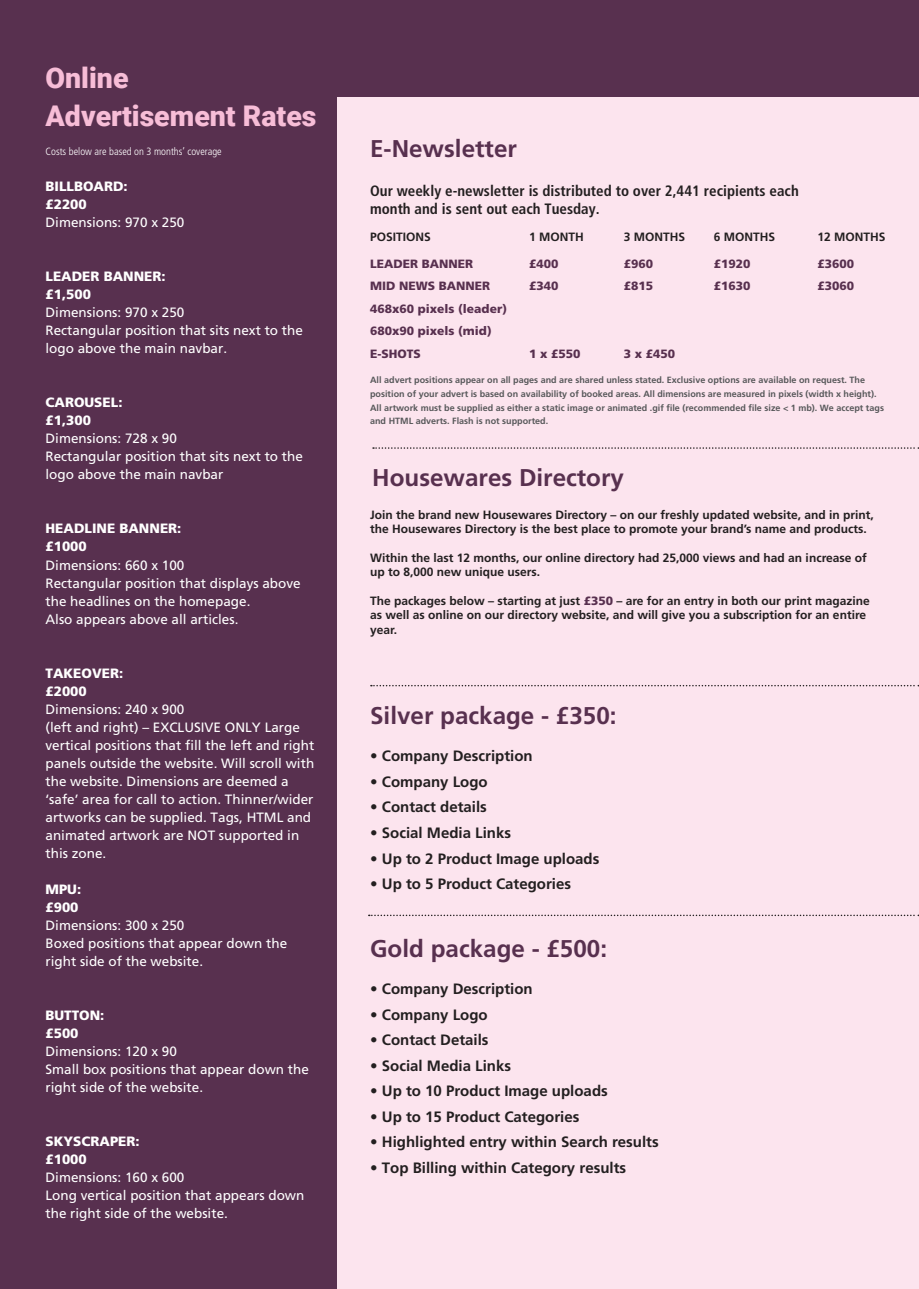
<style>
.page{position:relative;width:919px;height:1289px;background:#fff}
.page>*{position:absolute;margin:0;border:0;box-sizing:border-box;transform-origin:0 0}
.MEDIA_PACK_heading{font:900 28.5px/37.8px "Roboto";color:#f7bdd7}
.t1{font:700 24.15px "Frutiger";color:#58304f}
.t2{font:700 15px "Frutiger";color:#231f20}
.t3{font:700 condensed 15px/18px "Frutiger";color:#231f20}
.Website_body_text{font:13.5px/18px "Frutiger";color:#fff}
.Website_header{font:13.5px/18px "Frutiger";color:#fff}
.Website_header-2{font:900 13.5px/18px "Frutiger";color:#fff}
.t4{font:700 12px/14.4px "Frutiger";color:#231f20}
.t5{font:900 12px "Frutiger";color:#58304f}
.t6{font:300 condensed 10.5px "Frutiger";color:#fff}
.t7{font:700 9px/13.5px "Frutiger";color:#57585a}
.s1{font-weight:900}
.s2{font-weight:900;color:#58304f}
</style>
<div class="page">
<div style="left:0;top:0;width:918px;height:1288px;background:#fce4ee"></div>
<div style="left:0;top:0;width:918px;height:97px;background:#58304f"></div>
<div style="left:0;top:0;width:336px;height:1288px;background:#58304f"></div>
<svg style="left:373px;top:447px;width:546px;height:2px"></svg>
<svg style="left:371px;top:685px;width:548px;height:1px"></svg>
<svg style="left:369px;top:914px;width:550px;height:2px"></svg>
<p class="MEDIA_PACK_heading" style="left:45px;top:58px;width:272px">Online<br>Advertisement Rates</p>
<p class="t6" style="left:45px;top:145px;width:178px">Costs below are based on 3 months’ coverage</p>
<p class="Website_header-2" style="left:45px;top:177px;width:84px">BILLBOARD: £2200</p>
<p class="Website_body_text" style="left:45px;top:213px;width:140px">Dimensions: 970 x 250</p>
<p class="Website_header-2" style="left:45px;top:267px;width:122px">LEADER BANNER: £1,500</p>
<p class="Website_body_text" style="left:45px;top:303px;width:140px">Dimensions: 970 x 250</p>
<p class="Website_body_text" style="left:45px;top:321px;width:259px">Rectangular position that sits next to the logo above the main navbar.</p>
<p class="Website_header-2" style="left:45px;top:393px;width:78px">CAROUSEL: £1,300</p>
<p class="Website_body_text" style="left:45px;top:429px;width:133px">Dimensions: 728 x 90</p>
<p class="Website_body_text" style="left:45px;top:447px;width:259px">Rectangular position that sits next to the logo above the main navbar</p>
<p class="Website_header" style="left:45px;top:519px;width:257px"><span class="s1">HEADLINE BANNER:<br>£1000<br></span>Dimensions: 660 x 100<br>Rectangular position that displays above the headlines on the homepage.</p>
<p class="Website_header" style="left:45px;top:609px;width:194px">Also appears above all articles.</p>
<p class="Website_header-2" style="left:45px;top:663px;width:79px">TAKEOVER: £2000</p>
<p class="Website_body_text" style="left:45px;top:699px;width:270px">Dimensions: 240 x 900<br>(left and right) – EXCLUSIVE ONLY Large vertical positions that fill the left and right panels outside the website. Will scroll with the website. Dimensions are deemed a ‘safe’ area for call to action. Thinner/wider artworks can be supplied. Tags, HTML and animated artwork are NOT supported in this zone.</p>
<p class="Website_header-2" style="left:45px;top:879px;width:37px">MPU: £900</p>
<p class="Website_body_text" style="left:45px;top:915px;width:140px">Dimensions: 300 x 250</p>
<p class="Website_body_text" style="left:45px;top:933px;width:243px">Boxed positions that appear down the right side of the website.</p>
<p class="Website_header-2" style="left:45px;top:1005px;width:60px">BUTTON: £500</p>
<p class="Website_body_text" style="left:45px;top:1041px;width:133px">Dimensions: 120 x 90</p>
<p class="Website_body_text" style="left:45px;top:1059px;width:265px">Small box positions that appear down the right side of the website.</p>
<p class="Website_header-2" style="left:45px;top:1131px;width:96px">SKYSCRAPER: £1000</p>
<p class="Website_body_text" style="left:45px;top:1167px;width:140px">Dimensions: 160 x 600</p>
<p class="Website_body_text" style="left:45px;top:1185px;width:260px">Long vertical position that appears down the right side of the website.</p>
<p class="t1" style="left:370px;top:134px;width:148px">E-Newsletter</p>
<p class="t3" style="left:370px;top:182px;width:430px">Our weekly e-newsletter is distributed to over 2,441 recipients each month and is sent out each Tuesday.</p>
<p class="t4" style="left:370px;top:230px;width:62px">POSITIONS</p>
<p class="t4" style="left:529px;top:230px;width:56px">1 MONTH</p>
<p class="t4" style="left:623px;top:230px;width:63px">3 MONTHS</p>
<p class="t4" style="left:713px;top:230px;width:63px">6 MONTHS</p>
<p class="t4" style="left:817px;top:230px;width:70px">12 MONTHS</p>
<p class="t5" style="left:370px;top:256px;width:105px">LEADER BANNER</p>
<p class="t5" style="left:529px;top:256px;width:31px">£400</p>
<p class="t5" style="left:623px;top:256px;width:31px">£960</p>
<p class="t5" style="left:713px;top:256px;width:38px">£1920</p>
<p class="t5" style="left:817px;top:256px;width:38px">£3600</p>
<p class="t5" style="left:370px;top:279px;width:122px">MID NEWS BANNER</p>
<p class="t5" style="left:529px;top:279px;width:31px">£340</p>
<p class="t5" style="left:623px;top:279px;width:31px">£815</p>
<p class="t5" style="left:713px;top:279px;width:38px">£1630</p>
<p class="t5" style="left:817px;top:279px;width:38px">£3060</p>
<p class="t5" style="left:370px;top:301px;width:138px">468x60 pixels (leader)</p>
<p class="t5" style="left:370px;top:324px;width:123px">680x90 pixels (mid)</p>
<p class="t5" style="left:370px;top:346px;width:52px">E-SHOTS</p>
<p class="t5" style="left:529px;top:346px;width:53px">1 x £550</p>
<p class="t5" style="left:623px;top:346px;width:53px">3 x £450</p>
<p class="t7" style="left:370px;top:373px;width:515px">All advert positions appear on all pages and are shared unless stated. Exclusive options are available on request. The position of your advert is based on availability of booked areas. All dimensions are measured in pixels (width x height).<br>All artwork must be supplied as either a static image or animated .gif file (recommended file size &lt; 1 mb). We accept tags and HTML adverts. Flash is not supported.</p>
<p class="t1" style="left:372px;top:463px;width:253px">Housewares Directory</p>
<p class="t4" style="left:370px;top:507px;width:505px">Join the brand new Housewares Directory – on our freshly updated website, and in print, the Housewares Directory is the best place to promote your brand’s name and products.</p>
<p class="t4" style="left:370px;top:550px;width:498px">Within the last 12 months, our online directory had 25,000 views and had an increase of up to 8,000 new unique users.</p>
<p class="t4" style="left:370px;top:593px;width:501px">The packages below – starting at just <span class="s2">£350</span> – are for an entry in both our print magazine as well as online on our directory website, and will give you a subscription for an entire year.</p>
<p class="t1" style="left:370px;top:701px;width:248px">Silver package - £350:</p>
<p class="t2" style="left:370px;top:747px;width:164px">• Company Description</p>
<p class="t2" style="left:370px;top:773px;width:119px">• Company Logo</p>
<p class="t2" style="left:370px;top:798px;width:118px">• Contact details</p>
<p class="t2" style="left:370px;top:824px;width:142px">• Social Media Links</p>
<p class="t2" style="left:370px;top:849px;width:231px">• Up to 2 Product Image uploads</p>
<p class="t2" style="left:370px;top:875px;width:202px">• Up to 5 Product Categories</p>
<p class="t1" style="left:370px;top:934px;width:238px">Gold package - £500:</p>
<p class="t2" style="left:370px;top:980px;width:164px">• Company Description</p>
<p class="t2" style="left:370px;top:1005px;width:119px">• Company Logo</p>
<p class="t2" style="left:370px;top:1031px;width:120px">• Contact Details</p>
<p class="t2" style="left:370px;top:1056px;width:142px">• Social Media Links</p>
<p class="t2" style="left:370px;top:1082px;width:239px">• Up to 10 Product Image uploads</p>
<p class="t2" style="left:370px;top:1107px;width:211px">• Up to 15 Product Categories</p>
<p class="t2" style="left:370px;top:1133px;width:290px">• Highlighted entry within Search results</p>
<p class="t2" style="left:370px;top:1158px;width:257px">• Top Billing within Category results</p>
</div>
